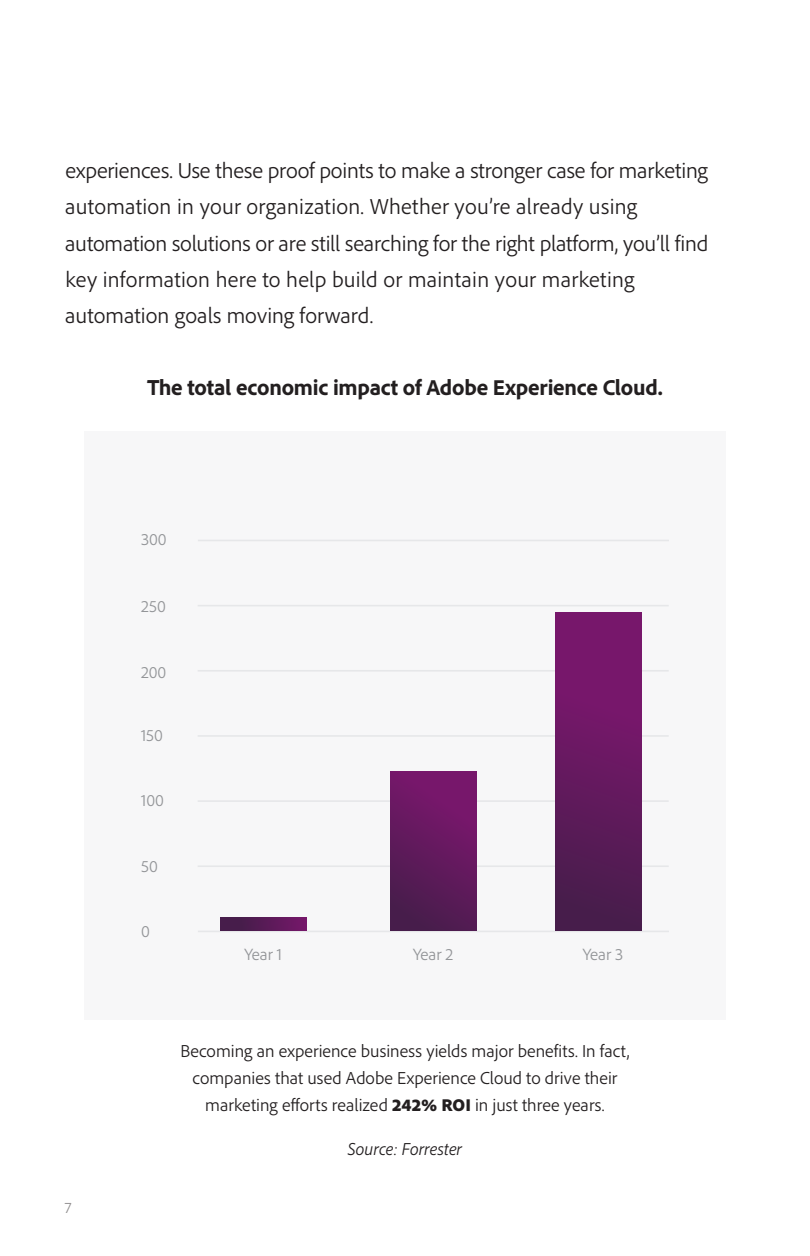
<style>
.page{position:relative;width:810px;height:1256px;background:#fff}
.page>*{position:absolute;margin:0;border:0;box-sizing:border-box;transform-origin:0 0}
.Body{font:300 22.5px/36px "Adobe Clean";color:#231f20}
.Body-2{font:800 22.5px "Adobe Clean";letter-spacing:-.01em;color:#231f20}
.Graph_Caption_Black{font:300 18px/27px "Adobe Clean";letter-spacing:.005em;color:#231f20;text-align:center}
.Graph_Caption_Source{font:italic 300 18px "Adobe Clean";letter-spacing:.005em;color:#231f20}
.Citations{font:300 16.88px "Adobe Clean";color:#939598}
.t1{font:300 15.75px "Adobe Clean";color:#231f20}
.s1{font-weight:900}
</style>
<div class="page">
<div style="left:84px;top:431px;width:642px;height:589px;background:#f7f7f8"></div>
<hr style="left:198px;top:930px;width:471px;height:2px;background:#e6e7e9">
<hr style="left:198px;top:539px;width:471px;height:2px;background:#e6e7e9">
<hr style="left:198px;top:605px;width:471px;height:1px;background:#e6e7e9">
<hr style="left:198px;top:670px;width:471px;height:1px;background:#e6e7e9">
<hr style="left:198px;top:735px;width:471px;height:1px;background:#e6e7e9">
<hr style="left:198px;top:800px;width:471px;height:2px;background:#e6e7e9">
<hr style="left:198px;top:865px;width:471px;height:2px;background:#e6e7e9">
<div style="left:556px;top:613px;width:86px;height:317px;background:linear-gradient(to bottom,#811672,#481d4c)"></div>
<div style="left:390px;top:771px;width:86px;height:159px;background:linear-gradient(to bottom,#7c166e,#4a1d4d)"></div>
<svg style="left:220px;top:918px;width:86px;height:12px"></svg>
<p class="Body" style="left:65px;top:152px;width:645px">experiences. Use these proof points to make a stronger case for marketing automation in your organization. Whether you’re already using automation solutions or are still searching for the right platform, you’ll find key information here to help build or maintain your marketing automation goals moving forward.</p>
<p class="Body-2" style="left:147px;top:373px;width:517px">The total economic impact of Adobe Experience Cloud.</p>
<p class="Citations" style="left:141px;top:529px;width:27px">300</p>
<p class="Citations" style="left:141px;top:596px;width:26px">250</p>
<p class="Citations" style="left:141px;top:661px;width:27px">200</p>
<p class="Citations" style="left:141px;top:725px;width:23px">150</p>
<p class="Citations" style="left:141px;top:790px;width:24px">100</p>
<p class="Citations" style="left:141px;top:856px;width:18px">50</p>
<p class="t1" style="left:65px;top:1197px;width:8px">7</p>
<p class="Citations" style="left:141px;top:920px;width:10px">0</p>
<p class="Citations" style="left:244px;top:943px;width:39px">Year 1</p>
<p class="Citations" style="left:413px;top:943px;width:42px">Year 2</p>
<p class="Citations" style="left:583px;top:943px;width:42px">Year 3</p>
<p class="Graph_Caption_Black" style="left:181px;top:1037px;width:450px">Becoming an experience business yields major benefits. In fact, companies that used Adobe Experience Cloud to drive their marketing efforts realized <span class="s1">242% ROI</span> in just three years.</p>
<p class="Graph_Caption_Source" style="left:348px;top:1137px;width:116px">Source: Forrester</p>
</div>
